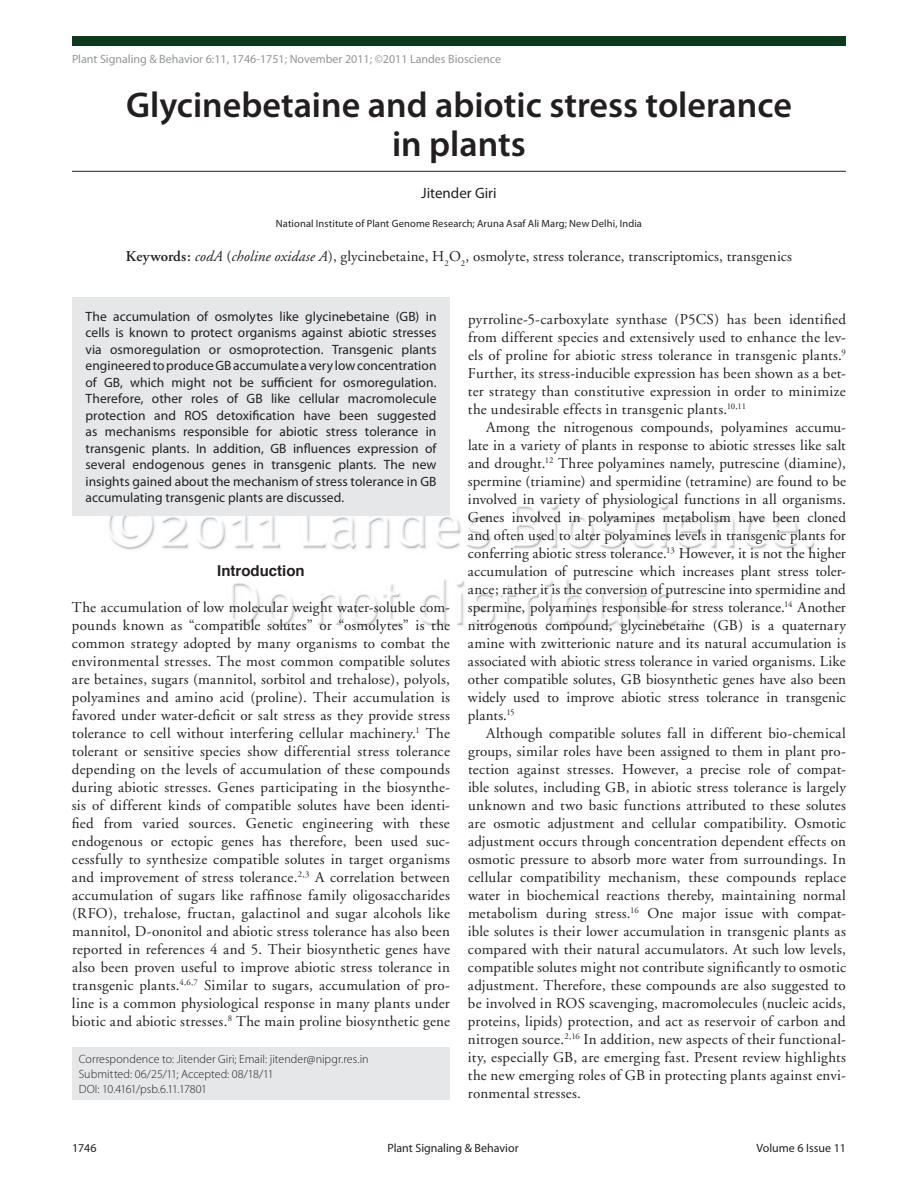
<style>
.page{position:relative;width:918px;height:1188px;background:#fff}
.page>*{position:absolute;margin:0;border:0;box-sizing:border-box;transform-origin:0 0}
.t1{font:600 36px/39px "Myriad Pro";color:#231f20;text-align:center}
.t2{font:15px/18px "Adobe Garamond";letter-spacing:.015em;color:#231f20;text-align:justify}
.t3{font:700 15px "Helvetica";color:#231f20}
.t4{font:15px "Myriad Pro";color:#231f20}
.t5{font:13.5px/16.5px "Myriad Pro";color:#231f20;text-align:justify}
.t6{font:300 12px/15px "Myriad Pro";color:#231f20}
.t7{font:12px "Myriad Pro";color:#939598}
.t8{font:12px "Myriad Pro";color:#231f20}
.t9{font:10.5px "Myriad Pro";letter-spacing:.01em;color:#231f20}
.s1{font-weight:600}
.s2{font-style:italic}
</style>
<div class="page">
<img style="left:72px;top:170px;width:774px;height:458px">
<div style="left:72px;top:36px;width:774px;height:10px;background:#0b3b1c"></div>
<div style="left:72px;top:1047px;width:378px;height:53px;background:#e6e7e9"></div>
<div style="left:72px;top:297px;width:378px;height:219px;background:#e6e7e9"></div>
<hr style="left:72px;top:171px;width:774px;height:1px;background:#231f20">
<p class="t7" style="left:72px;top:52px;width:431px">Plant Signaling &amp; Behavior 6:11, 1746-1751; November 2011; ©2011 Landes Bioscience</p>
<h1 class="t1" style="left:126px;top:85px;width:667px">Glycinebetaine and abiotic stress tolerance in plants</h1>
<p class="t4" style="left:421px;top:184px;width:77px">Jitender Giri</p>
<p class="t9" style="left:276px;top:217px;width:368px">National Institute of Plant Genome Research; Aruna Asaf Ali Marg; New Delhi, India</p>
<p class="t2" style="left:126px;top:248px;width:668px"><span class="s1">Keywords:</span> <span class="s2">codA</span> (<span class="s2">choline oxidase A</span>), glycinebetaine, H<sub>2</sub>O<sub>2</sub>, osmolyte, stress tolerance, transcriptomics, transgenics</p>
<p class="t5" style="left:86px;top:308px;width:353px">The accumulation of osmolytes like glycinebetaine (GB) in cells is known to protect organisms against abiotic stresses via osmoregulation or osmoprotection. Transgenic plants engineered to produce GB accumulate a very low concentration of GB, which might not be sufficient for osmoregulation.<br>Therefore, other roles of GB like cellular macromolecule protection and ROS detoxification have been suggested as mechanisms responsible for abiotic stress tolerance in transgenic plants. In addition, GB influences expression of several endogenous genes in transgenic plants. The new insights gained about the mechanism of stress tolerance in GB accumulating transgenic plants are discussed.</p>
<p class="t3" style="left:217px;top:560px;width:89px">Introduction</p>
<p class="t2" style="left:72px;top:599px;width:380px">The accumulation of low molecular weight water-soluble com&shy;pounds known as “compatible solutes” or “osmolytes” is the common strategy adopted by many organisms to combat the environmental stresses. The most common compatible solutes are betaines, sugars (mannitol, sorbitol and trehalose), polyols, polyamines and amino acid (proline). Their accumulation is favored under water-deficit or salt stress as they provide stress tolerance to cell without interfering cellular machinery.<sup>1</sup> The tolerant or sensitive species show differential stress tolerance depending on the levels of accumulation of these compounds during abiotic stresses. Genes participating in the biosynthe&shy;sis of different kinds of compatible solutes have been identi&shy;fied from varied sources. Genetic engineering with these endogenous or ectopic genes has therefore, been used suc&shy;cessfully to synthesize compatible solutes in target organisms and improvement of stress tolerance.<sup>2,3</sup> A correlation between accumulation of sugars like raffinose family oligosaccharides (RFO), trehalose, fructan, galactinol and sugar alcohols like mannitol, D-ononitol and abiotic stress tolerance has also been reported in references 4 and 5. Their biosynthetic genes have also been proven useful to improve abiotic stress tolerance in transgenic plants.<sup>4,6,7</sup> Similar to sugars, accumulation of pro&shy;line is a common physiological response in many plants under biotic and abiotic stresses.<sup>8</sup> The main proline biosynthetic gene</p>
<p class="t6" style="left:79px;top:1051px;width:291px">Correspondence to: Jitender Giri; Email: jitender@nipgr.res.in<br>Submitted: 06/25/11; Accepted: 08/18/11<br>DOI: 10.4161/psb.6.11.17801</p>
<p class="t2" style="left:468px;top:311px;width:379px">pyrroline-5-carboxylate synthase (P5CS) has been identified from different species and extensively used to enhance the lev&shy;els of proline for abiotic stress tolerance in transgenic plants.<sup>9<br></sup>Further, its stress-inducible expression has been shown as a bet&shy;ter strategy than constitutive expression in order to minimize the undesirable effects in transgenic plants.<sup>10,11</sup></p>
<p class="t2" style="left:468px;top:419px;width:380px;text-indent:18px">Among the nitrogenous compounds, polyamines accumu&shy;late in a variety of plants in response to abiotic stresses like salt and drought.<sup>12</sup> Three polyamines namely, putrescine (diamine), spermine (triamine) and spermidine (tetramine) are found to be involved in variety of physiological functions in all organisms.<br>Genes involved in polyamines metabolism have been cloned and often used to alter polyamines levels in transgenic plants for conferring abiotic stress tolerance.<sup>13</sup> However, it is not the higher accumulation of putrescine which increases plant stress toler&shy;ance; rather it is the conversion of putrescine into spermidine and spermine, polyamines responsible for stress tolerance.<sup>14</sup> Another nitrogenous compound, glycinebetaine (GB) is a quaternary amine with zwitterionic nature and its natural accumulation is associated with abiotic stress tolerance in varied organisms. Like other compatible solutes, GB biosynthetic genes have also been widely used to improve abiotic stress tolerance in transgenic plants.<sup>15</sup></p>
<p class="t2" style="left:468px;top:725px;width:380px;text-indent:18px">Although compatible solutes fall in different bio-chemical groups, similar roles have been assigned to them in plant pro&shy;tection against stresses. However, a precise role of compat&shy;ible solutes, including GB, in abiotic stress tolerance is largely unknown and two basic functions attributed to these solutes are osmotic adjustment and cellular compatibility. Osmotic adjustment occurs through concentration dependent effects on osmotic pressure to absorb more water from surroundings. In cellular compatibility mechanism, these compounds replace water in biochemical reactions thereby, maintaining normal metabolism during stress.<sup>16</sup> One major issue with compat&shy;ible solutes is their lower accumulation in transgenic plants as compared with their natural accumulators. At such low levels, compatible solutes might not contribute significantly to osmotic adjustment. Therefore, these compounds are also suggested to be involved in ROS scavenging, macromolecules (nucleic acids, proteins, lipids) protection, and act as reservoir of carbon and nitrogen source.<sup>2,16</sup> In addition, new aspects of their functional&shy;ity, especially GB, are emerging fast. Present review highlights the new emerging roles of GB in protecting plants against envi&shy;ronmental stresses.</p>
<p class="t8" style="left:72px;top:1141px;width:26px">1746</p>
<p class="t8" style="left:387px;top:1141px;width:133px">Plant Signaling &amp; Behavior</p>
<p class="t8" style="left:757px;top:1141px;width:91px">Volume 6 Issue 11</p>
</div>
